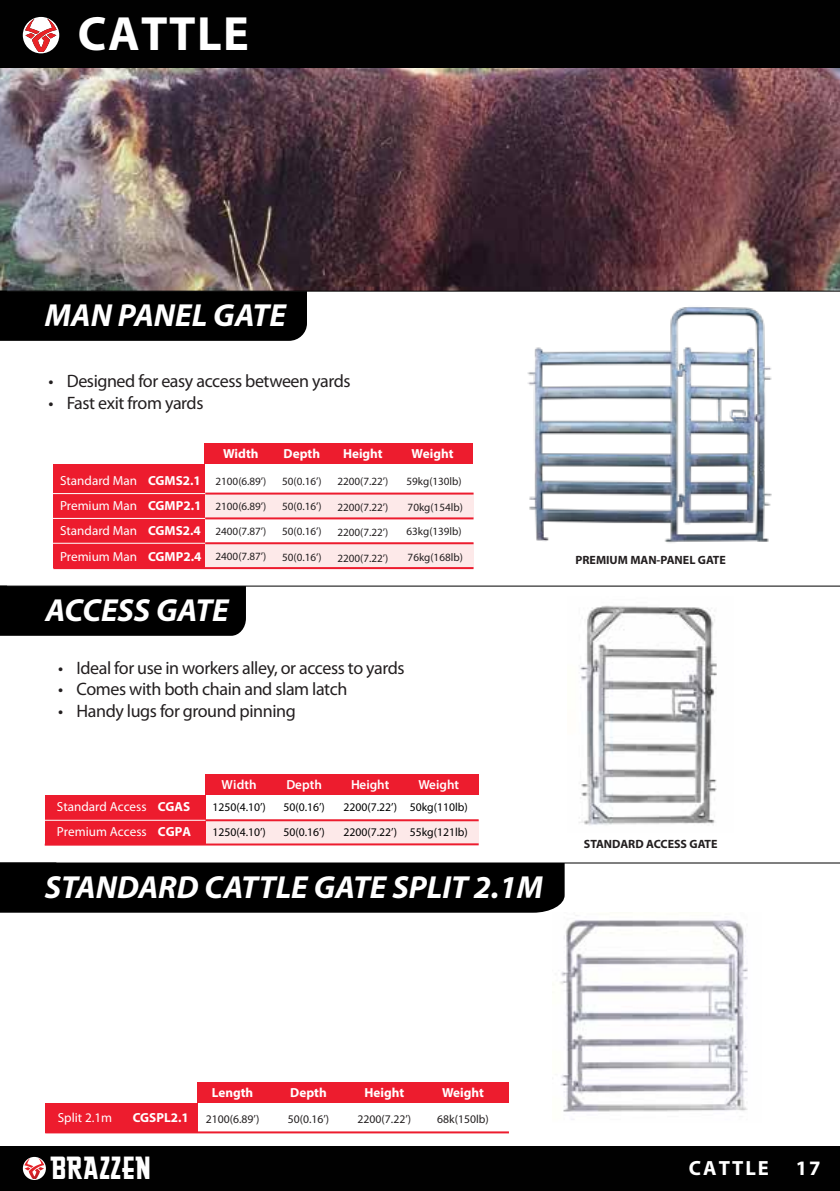
<style>
.page{position:relative;width:840px;height:1191px;background:#fff}
.page>*{position:absolute;margin:0;border:0;box-sizing:border-box;transform-origin:0 0}
.t1{font:700 48.4px "Myriad Pro";letter-spacing:.03em;color:#fff}
.t2{font:italic 700 32px "Myriad Pro";color:#fff}
.t3{font:29.2px "Greasy Spoon NF";color:#fff}
.t4{font:700 20.6px "Myriad Pro";letter-spacing:.1em;color:#fff}
.t5{font:18px "Myriad Pro";letter-spacing:-.025em;color:#231f20}
.t6{font:700 13.4px "Myriad Pro";color:#fff}
.t7{font:13.2px/24.2px "Myriad Pro";color:#fff}
.t8{font:700 13.2px/24.8px "Myriad Pro";color:#fff}
.t9{font:600 13.2px "Myriad Pro";color:#fff}
.t10{font:700 12px "Myriad Pro";color:#231f20}
.t11{font:11.6px/24.8px "Myriad Pro";color:#010101}
.t12{font:11.6px "Myriad Pro";color:#231f20}
.t13{font:11.2px/24.4px "Myriad Pro";color:#231f20}
.s1{font-weight:700}
</style>
<div class="page">
<img style="left:560px;top:915px;width:188px;height:205px">
<img style="left:0;top:68px;width:840px;height:223px">
<img style="left:579px;top:605px;width:138px;height:220px">
<div style="left:191px;top:493px;width:282px;height:25px;background:#fde9e9"></div>
<div style="left:191px;top:543px;width:282px;height:25px;background:#fde9e9"></div>
<div style="left:53px;top:464px;width:152px;height:104px;background:#ed1c2e"></div>
<div style="left:204px;top:444px;width:269px;height:20px;background:#ed1c2e"></div>
<hr style="left:205px;top:493px;width:268px;height:2px;background:#ed1c2e">
<hr style="left:45px;top:493px;width:160px;height:1px;background:#fff">
<hr style="left:45px;top:518px;width:160px;height:1px;background:#fff">
<hr style="left:45px;top:543px;width:160px;height:1px;background:#fff">
<hr style="left:205px;top:517px;width:268px;height:2px;background:#ed1c2e">
<hr style="left:205px;top:542px;width:268px;height:2px;background:#ed1c2e">
<hr style="left:53px;top:567px;width:420px;height:2px;background:#ed1c2e">
<div style="left:202px;top:820px;width:277px;height:24px;background:#fde9e9"></div>
<div style="left:45px;top:795px;width:160px;height:50px;background:#ed1c2e"></div>
<div style="left:205px;top:774px;width:273px;height:21px;background:#ed1c2e"></div>
<hr style="left:203px;top:819px;width:275px;height:2px;background:#ed1c2e">
<hr style="left:45px;top:843px;width:433px;height:3px;background:#ed1c2e">
<hr style="left:45px;top:820px;width:160px;height:1px;background:#fff">
<img style="left:527px;top:307px;width:245px;height:236px">
<div style="left:0;top:292px;width:307px;height:49px;background:#000"></div>
<hr style="left:0;top:291px;width:840px;height:1px;background:#000">
<div style="left:0;top:587px;width:246px;height:49px;background:#000"></div>
<hr style="left:0;top:586px;width:840px;height:1px;background:#000">
<div style="left:0;top:863px;width:564px;height:50px;background:#000"></div>
<hr style="left:0;top:863px;width:56px;height:2px;background:#000">
<hr style="left:0;top:862px;width:840px;height:1px;background:#000">
<hr style="left:45px;top:1131px;width:464px;height:2px;background:#ed1c2e">
<div style="left:45px;top:1103px;width:152px;height:30px;background:#ed1c2e"></div>
<div style="left:197px;top:1082px;width:312px;height:21px;background:#ed1c2e"></div>
<div style="left:0;top:1147px;width:840px;height:44px;background:#010101"></div>
<svg style="left:23px;top:1157px;width:23px;height:23px"></svg>
<svg style="left:24px;top:1158px;width:20px;height:21px"></svg>
<div style="left:0;top:0;width:840px;height:68px;background:#010101"></div>
<svg style="left:23px;top:17px;width:36px;height:36px"></svg>
<h1 class="t1" style="left:78px;top:2px;width:173px">CATTLE</h1>
<h2 class="t2" style="left:45px;top:295px;width:243px">MAN PANEL GATE</h2>
<h3 class="t5" style="left:48px;top:370px;width:304px">• Designed for easy access between yards</h3>
<h3 class="t5" style="left:48px;top:392px;width:156px">• Fast exit from yards</h3>
<p class="t8" style="left:223px;top:441px;width:37px">Width</p>
<p class="t8" style="left:283px;top:441px;width:38px">Depth</p>
<p class="t8" style="left:343px;top:441px;width:41px">Height</p>
<p class="t8" style="left:411px;top:441px;width:43px">Weight</p>
<p class="t7" style="left:60px;top:468px;width:142px">Standard Man <span class="s1">CGMS2.1</span></p>
<p class="t6" style="left:181px;top:471px;width:20px">2.1</p>
<p class="t7" style="left:60px;top:494px;width:143px">Premium Man <span class="s1">CGMP2.1<br></span>Standard Man <span class="s1">CGMS2.4</span></p>
<p class="t7" style="left:60px;top:545px;width:143px">Premium Man <span class="s1">CGMP2.4</span></p>
<p class="t6" style="left:181px;top:497px;width:20px">2.1</p>
<p class="t13" style="left:215px;top:469px;width:52px">2100(6.89’)</p>
<p class="t13" style="left:215px;top:494px;width:52px">2100(6.89’)</p>
<p class="t13" style="left:215px;top:519px;width:52px">2400(7.87’)<br>2400(7.87’)</p>
<p class="t13" style="left:282px;top:469px;width:41px">50(0.16’)</p>
<p class="t13" style="left:282px;top:494px;width:41px">50(0.16’)</p>
<p class="t13" style="left:282px;top:519px;width:41px">50(0.16’)</p>
<p class="t13" style="left:282px;top:545px;width:41px">50(0.16’)</p>
<p class="t13" style="left:337px;top:468px;width:52px">2200(7.22’)</p>
<p class="t13" style="left:406px;top:468px;width:57px">59kg(130lb)</p>
<p class="t13" style="left:337px;top:494px;width:52px">2200(7.22’)</p>
<p class="t13" style="left:407px;top:494px;width:57px">70kg(154lb)</p>
<p class="t13" style="left:337px;top:520px;width:52px">2200(7.22’)</p>
<p class="t13" style="left:337px;top:546px;width:52px">2200(7.22’)</p>
<p class="t13" style="left:406px;top:519px;width:57px">63kg(139lb)</p>
<p class="t13" style="left:407px;top:545px;width:57px">76kg(168lb)</p>
<h2 class="t2" style="left:46px;top:590px;width:185px">ACCESS GATE</h2>
<h3 class="t5" style="left:58px;top:657px;width:348px">• Ideal for use in workers alley, or access to yards</h3>
<h3 class="t5" style="left:58px;top:678px;width:291px">• Comes with both chain and slam latch</h3>
<h3 class="t5" style="left:58px;top:700px;width:239px">• Handy lugs for ground pinning</h3>
<p class="t9" style="left:221px;top:777px;width:37px">Width</p>
<p class="t9" style="left:286px;top:777px;width:37px">Depth</p>
<p class="t9" style="left:351px;top:777px;width:40px">Height</p>
<p class="t9" style="left:418px;top:777px;width:42px">Weight</p>
<p class="t7" style="left:57px;top:795px;width:135px">Standard Access <span class="s1">CGAS</span></p>
<p class="t11" style="left:212px;top:795px;width:55px">1250(4.10’)</p>
<p class="t11" style="left:283px;top:795px;width:43px">50(0.16’)</p>
<p class="t11" style="left:343px;top:795px;width:55px">2200(7.22’)</p>
<p class="t7" style="left:57px;top:819px;width:135px">Premium Access <span class="s1">CGPA</span></p>
<p class="t11" style="left:212px;top:820px;width:55px">1250(4.10’)</p>
<p class="t11" style="left:283px;top:820px;width:43px">50(0.16’)</p>
<p class="t11" style="left:343px;top:820px;width:55px">2200(7.22’)</p>
<p class="t8" style="left:144px;top:794px;width:52px">CPP2.1<br>CPP2.1H</p>
<p class="t11" style="left:409px;top:795px;width:60px">50kg(110lb)<br>55kg(121lb)</p>
<h2 class="t2" style="left:45px;top:867px;width:500px">STANDARD CATTLE GATE SPLIT 2.1M</h2>
<p class="t10" style="left:575px;top:552px;width:152px">PREMIUM MAN-PANEL GATE</p>
<p class="t10" style="left:584px;top:836px;width:135px">STANDARD ACCESS GATE</p>
<p class="t8" style="left:212px;top:1079px;width:43px">Length</p>
<p class="t8" style="left:290px;top:1079px;width:38px">Depth</p>
<p class="t8" style="left:364px;top:1079px;width:41px">Height</p>
<p class="t8" style="left:442px;top:1079px;width:43px">Weight</p>
<p class="t7" style="left:58px;top:1105px;width:56px">Split 2.1m</p>
<p class="t12" style="left:206px;top:1112px;width:55px">2100(6.89’)</p>
<p class="t12" style="left:288px;top:1112px;width:43px">50(0.16’)</p>
<p class="t12" style="left:357px;top:1112px;width:55px">2200(7.22’)</p>
<p class="t12" style="left:437px;top:1112px;width:53px">68k(150lb)</p>
<h3 class="t3" style="left:50px;top:1152px;width:102px">BRAZZEN</h3>
<h3 class="t4" style="left:688px;top:1154px;width:82px">CATTLE</h3>
<h3 class="t4" style="left:795px;top:1154px;width:26px">17</h3>
<p class="t8" style="left:133px;top:1104px;width:57px">CGSPL2.1</p>
</div>
